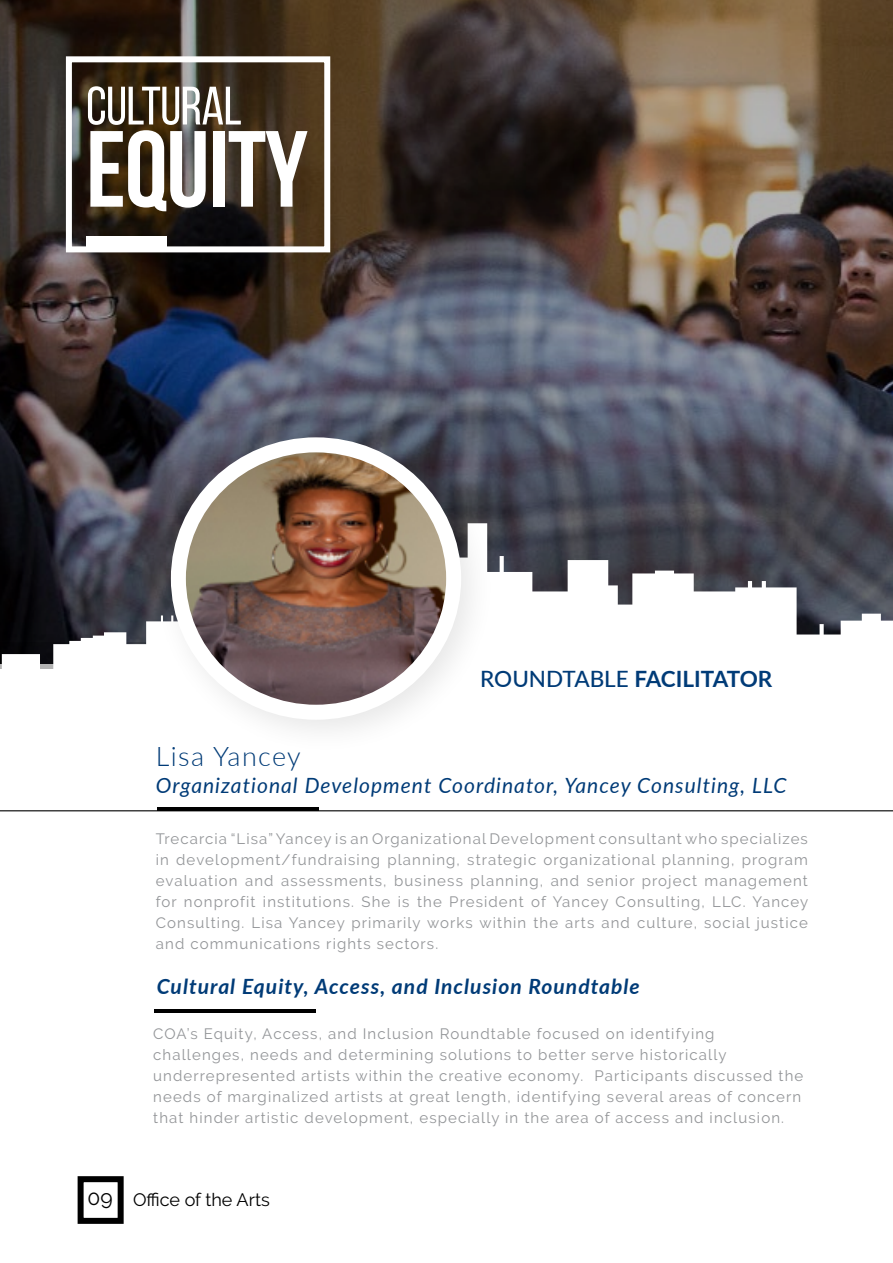
<style>
.page{position:relative;width:893px;height:1263px;background:#fff}
.page>*{position:absolute;margin:0;border:0;box-sizing:border-box;transform-origin:0 0}
.t1{font:700 108px "Bebas Neue";letter-spacing:-.01em;color:#fff}
.t2{font:54px "Bebas Neue";letter-spacing:-.01em;color:#fff}
.t3{font:300 27px "Lato";letter-spacing:.05em;color:#003b77}
.t4{font:700 22.5px "Lato";letter-spacing:-.01em;color:#003b77}
.t5{font:italic 21px "Lato";letter-spacing:.05em;color:#003b77}
.t6{font:italic 700 21px "Lato";letter-spacing:.05em;color:#003b77}
.t7{font:18px "Raleway";color:#000}
.t8{font:15px/21px "Raleway";letter-spacing:.075em;color:#939598;text-align:justify}
.s1{font-weight:500}
.s2{font-size:21px}
</style>
<div class="page">
<img style="left:0;top:0;width:893px;height:523px">
<svg style="left:0;top:523px;width:893px;height:146px"></svg>
<div style="left:78px;top:1176px;width:46px;height:48px;border:6px solid #000"></div>
<svg style="left:66px;top:248px;width:316px;height:55px;background:#2f231d"></svg>
<div style="left:66px;top:56px;width:264px;height:196px;border:6px solid #fff"></div>
<div style="left:86px;top:237px;width:80px;height:11px;background:#fff"></div>
<div style="left:152px;top:418px;width:345px;height:338px;background:#000;opacity:.1"></div>
<img style="left:178px;top:445px;width:276px;height:267px">
<div style="left:171px;top:437px;width:290px;height:283px;border:15px solid #fff;border-radius:50%"></div>
<hr style="left:0;top:810px;width:893px;height:1px;background:#000">
<hr style="left:157px;top:807px;width:161px;height:4px;background:#000">
<hr style="left:154px;top:1010px;width:162px;height:3px;background:#000">
<h2 class="t2" style="left:86px;top:77px;width:157px">CULTURAL</h2>
<h1 class="t1" style="left:86px;top:110px;width:223px">equity</h1>
<h3 class="t4" style="left:480px;top:663px;width:294px"><span class="s1">ROUNDTABLE</span> FACILITATOR</h3>
<h3 class="t3" style="left:156px;top:738px;width:146px">Lisa Yancey</h3>
<h3 class="t5" style="left:156px;top:771px;width:632px">Organizational Development Coordinator, Yancey Consulting, LLC</h3>
<p class="t8" style="left:156px;top:828px;width:654px">Trecarcia “Lisa” Yancey is an Organizational Development consultant who specializes in development/fundraising planning, strategic organizational planning, program evaluation and assessments, business planning, and senior project management for nonprofit institutions. She is the President of Yancey Consulting, LLC. Yancey Consulting. Lisa Yancey primarily works within the arts and culture, social justice and communications rights sectors.</p>
<h3 class="t6" style="left:157px;top:971px;width:485px">Cultural Equity, Access, and Inclusion Roundtable</h3>
<p class="t8" style="left:153px;top:1023px;width:652px;text-align:left">COA’s Equity, Access, and Inclusion Roundtable focused on identifying challenges, needs and determining solutions to better serve historically underrepresented artists within the creative economy. Participants discussed the needs of marginalized artists at great length, identifying several areas of concern that hinder artistic development, especially in the area of access and inclusion.</p>
<p class="t7" style="left:88px;top:1189px;width:184px"><span class="s2">09</span> Office of the Arts</p>
</div>
